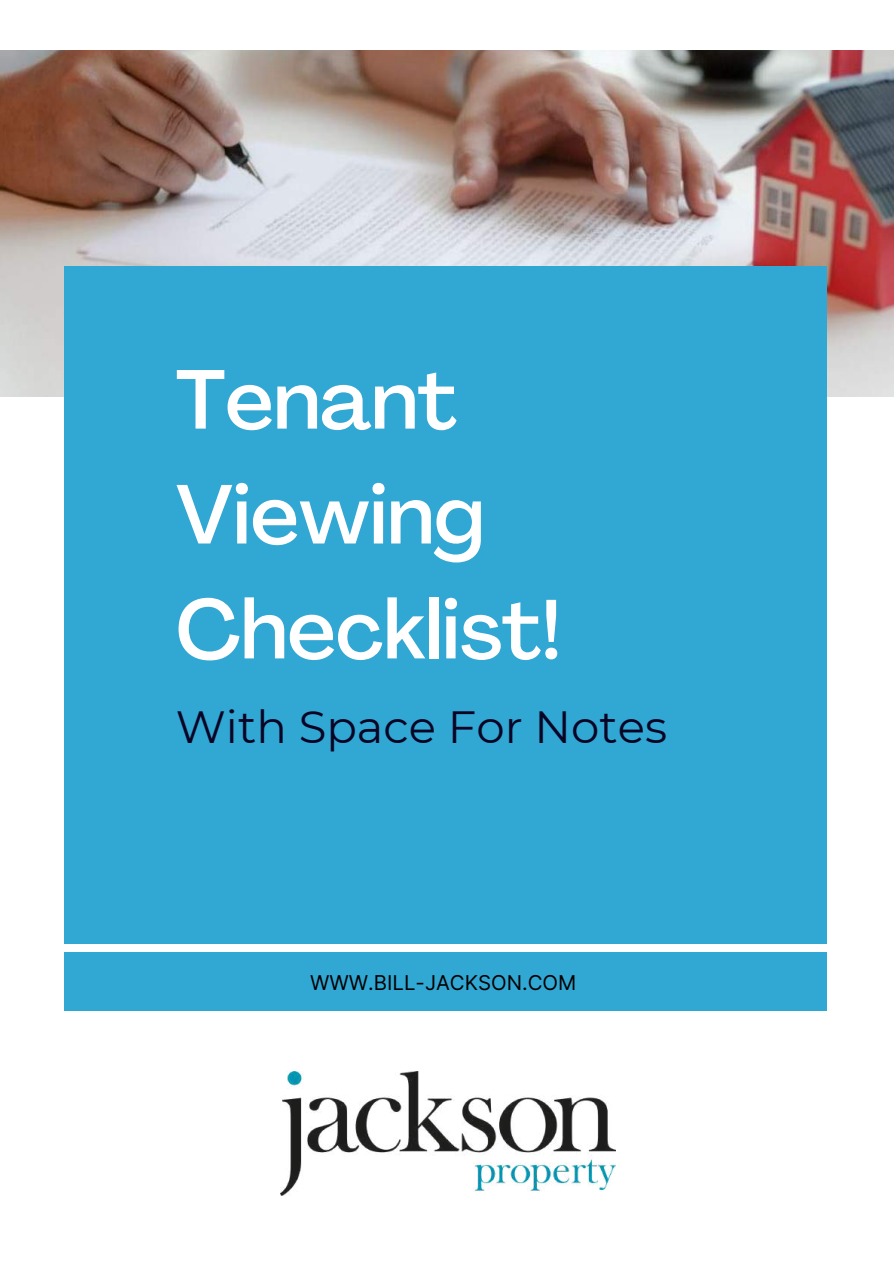
<style>
.page{position:relative;width:894px;height:1264px;background:#fff}
.page>*{position:absolute;margin:0;border:0;box-sizing:border-box;transform-origin:0 0}
.t1{font:105.15px "Brittany Signature";color:#000}
.t2{font:500 82.5px/114.9px "Agrandir";color:#fff}
.t3{font:45px "Montserrat";color:#0a0525}
.t4{font:20.4px "Inter";color:#000}
</style>
<div class="page">
<div style="left:64px;top:952px;width:763px;height:58px;background:#31a7d4"></div>
<img style="left:0;top:50px;width:893px;height:347px">
<div style="left:64px;top:266px;width:763px;height:677px;background:#31a7d4"></div>
<img style="left:281px;top:1071px;width:334px;height:124px">
<p class="t2" style="left:176px;top:350px;width:387px">Tenant<br>Viewing<br>Checklist!</p>
<p class="t1" style="left:218px;top:636px;width:462px">How to Use</p>
<p class="t3" style="left:176px;top:699px;width:492px">With Space For Notes</p>
<p class="t4" style="left:310px;top:969px;width:268px">WWW.BILL-JACKSON.COM</p>
</div>
